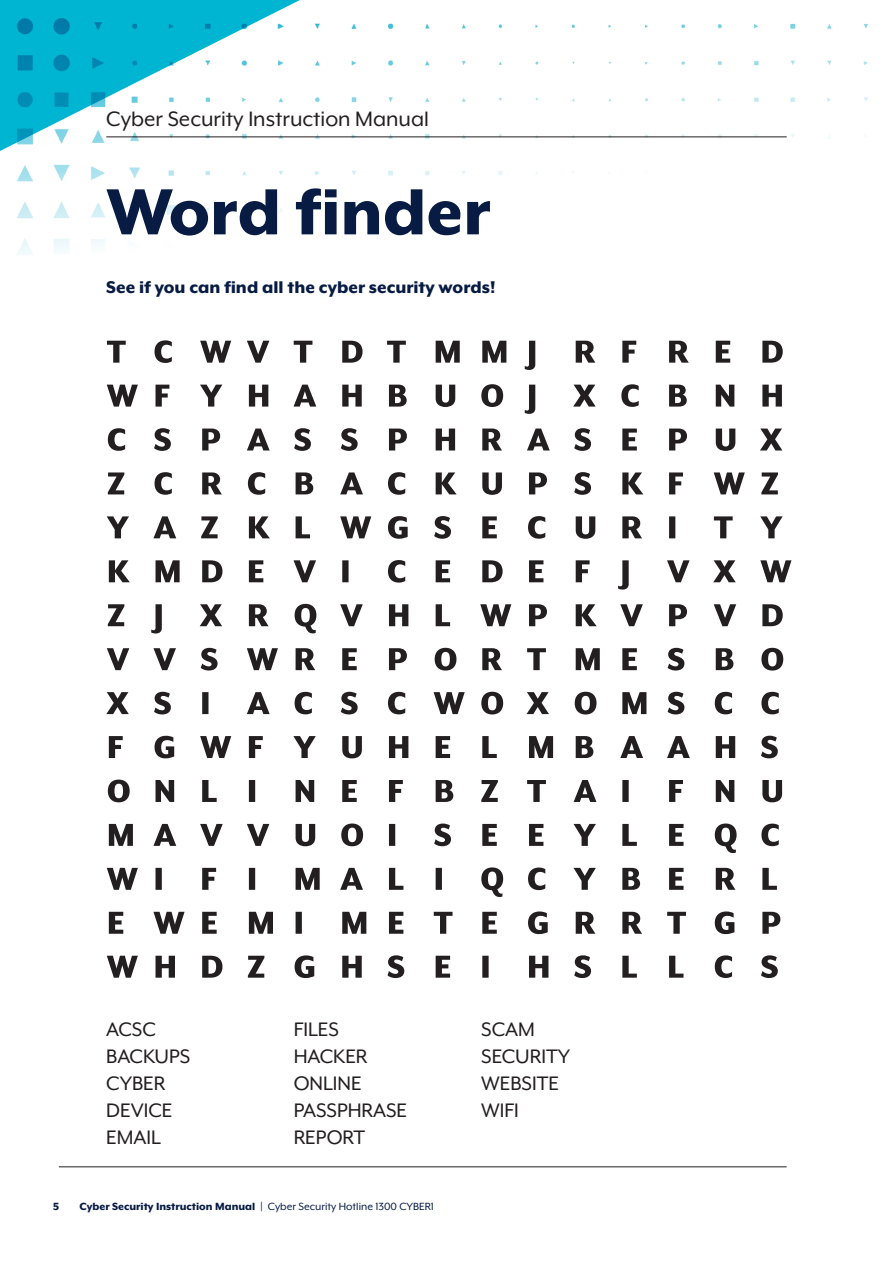
<style>
.page{position:relative;width:893px;height:1263px;background:#fff}
.page>*{position:absolute;margin:0;border:0;box-sizing:border-box;transform-origin:0 0}
.t1{font:800 75px "Mr Eaves XL Mod OT";color:#071b43}
.t2{font:24px "Mr Eaves XL Mod OT";color:#231f20}
.t3{font:22.5px/27px "Mr Eaves XL Mod OT";color:#231f20}
.t4{font:800 19.5px "Mr Eaves XL Mod OT";color:#071b43}
.t5{font:800 12px "Mr Eaves XL Mod OT";color:#071b43}
.s1{color:#fff}
.s2{font-weight:400}
</style>
<div class="page">
<svg style="left:107px;top:955px;width:671px;height:23px"></svg>
<svg style="left:109px;top:911px;width:671px;height:23px"></svg>
<svg style="left:107px;top:867px;width:670px;height:30px"></svg>
<svg style="left:109px;top:823px;width:670px;height:30px"></svg>
<svg style="left:108px;top:779px;width:674px;height:23px"></svg>
<svg style="left:109px;top:736px;width:669px;height:22px"></svg>
<svg style="left:106px;top:692px;width:673px;height:22px"></svg>
<svg style="left:107px;top:648px;width:676px;height:22px"></svg>
<svg style="left:108px;top:604px;width:675px;height:29px"></svg>
<svg style="left:109px;top:560px;width:682px;height:30px"></svg>
<svg style="left:107px;top:516px;width:676px;height:23px"></svg>
<svg style="left:108px;top:472px;width:670px;height:23px"></svg>
<svg style="left:108px;top:428px;width:674px;height:23px"></svg>
<svg style="left:107px;top:384px;width:675px;height:30px"></svg>
<svg style="left:107px;top:340px;width:676px;height:30px"></svg>
<img style="left:17px;top:23px;width:851px;height:232px">
<svg style="left:0;top:0;width:325px;height:157px"></svg>
<hr style="left:59px;top:1166px;width:728px;height:1px;background:#231f20">
<p class="t2" style="left:106px;top:106px;width:324px">Cyber Security Instruction Manual</p>
<h1 class="t1" style="left:106px;top:174px;width:401px">Word finder<span class="s1">.</span></h1>
<p class="t4" style="left:106px;top:277px;width:391px">See if you can find all the cyber security words!</p>
<p class="t3" style="left:106px;top:1016px;width:85px">ACSC<br>BACKUPS<br>CYBER<br>DEVICE<br>EMAIL</p>
<p class="t3" style="left:294px;top:1016px;width:115px">FILES<br>HACKER<br>ONLINE<br>PASSPHRASE<br>REPORT</p>
<p class="t3" style="left:481px;top:1016px;width:90px">SCAM<br>SECURITY<br>WEBSITE<br>WIFI</p>
<p class="t5" style="left:53px;top:1200px;width:7px">5</p>
<p class="t5" style="left:80px;top:1200px;width:356px">Cyber Security Instruction Manual | <span class="s2">Cyber Security Hotline 1300 CYBER1</span></p>
</div>
